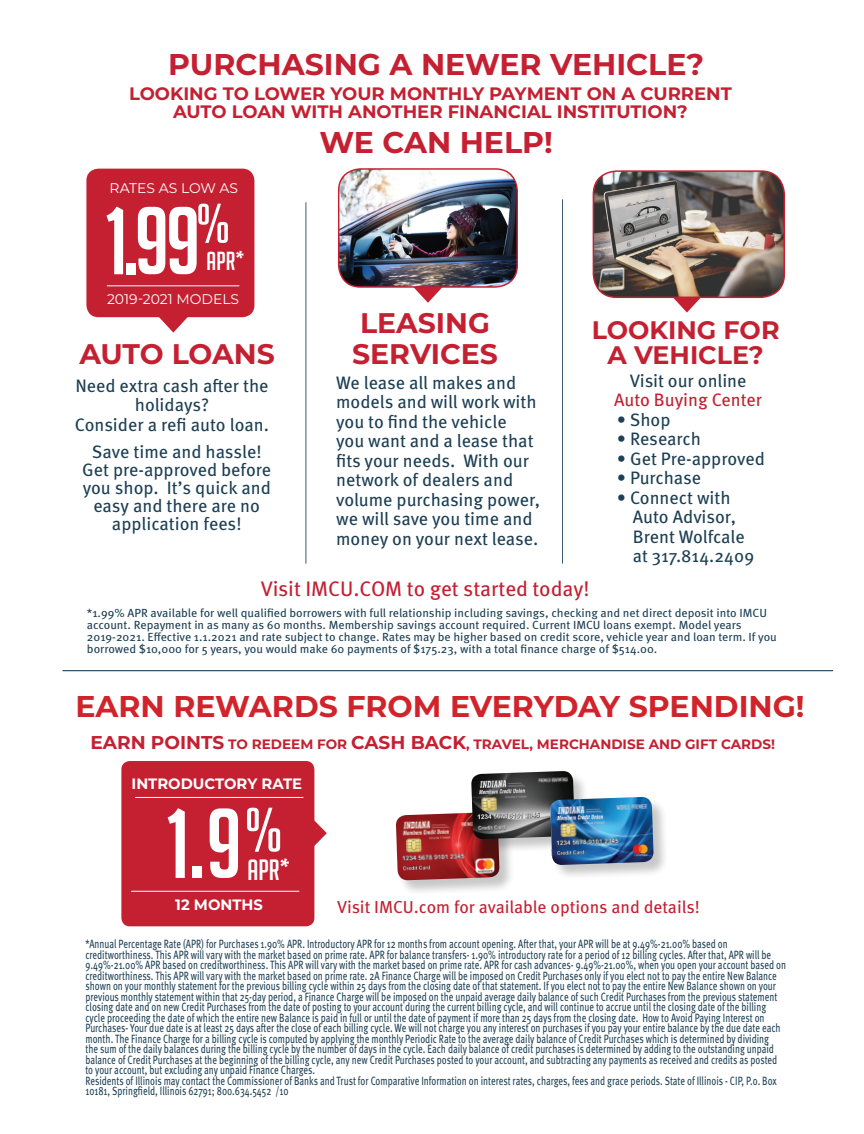
<style>
.page{position:relative;width:864px;height:1134px;background:#fff}
.page>*{position:absolute;margin:0;border:0;box-sizing:border-box;transform-origin:0 0}
.t1{font:96.75px "Big Noodle Titling";color:#fff}
.t2{font:93.9px "Big Noodle Titling";color:#fff}
.t3{font:61.35px "Big Noodle Titling";color:#fff}
.t4{font:54.75px "Big Noodle Titling";color:#fff}
.t5{font:700 30px "Montserrat";color:#c42032}
.t6{font:700 30px "Montserrat";color:#d1232a}
.t7{font:28.65px "Big Noodle Titling";color:#fff}
.t8{font:700 28.35px "Montserrat";color:#c42032}
.t9{font:25.5px "Big Noodle Titling";color:#fff}
.t10{font:700 25.35px/25.3px "Montserrat";color:#c42032;text-align:center}
.t11{font:21px "Meta OT";letter-spacing:-.005em;color:#c42032}
.t12{font:18px/19.5px "Meta OT";color:#1d4054;text-align:center}
.t13{font:700 18px/18px "Montserrat";color:#c42032;text-align:center}
.t14{font:18px "Meta OT";color:#c42032}
.t15{font:17.7px "Meta OT";color:#1d4054}
.t16{font:17.4px "Meta OT";color:#c42032}
.t17{font:700 15px "Montserrat";color:#fff}
.t18{font:13.95px "Montserrat";color:#fff}
.t19{font:700 13.65px "Montserrat";color:#c42032}
.t20{font:12px/10.5px "Meta OT";color:#1d4054;scale:.75 1}
.t21{font:11.7px/12px "Meta OT";color:#1d4054}
.s1{font-size:18.6px}
</style>
<div class="page">
<hr style="left:63px;top:670px;width:770px;height:1px;background:#1d4054">
<svg style="left:414px;top:288px;width:28px;height:15px"></svg>
<div style="left:86px;top:169px;width:168px;height:148px;background:#c42032;border-radius:12px"></div>
<svg style="left:158px;top:317px;width:30px;height:16px"></svg>
<hr style="left:107px;top:286px;width:132px;height:1px;background:#fff">
<img style="left:339px;top:169px;width:178px;height:118px">
<div style="left:338px;top:168px;width:180px;height:120px;border:1px solid #c42032;border-radius:22px"></div>
<hr style="left:306px;top:202px;width:1px;height:362px;background:#395c72">
<hr style="left:562px;top:199px;width:1px;height:365px;background:#395c72">
<svg style="left:672px;top:298px;width:30px;height:15px"></svg>
<img style="left:593px;top:171px;width:191px;height:126px">
<div style="left:593px;top:170px;width:192px;height:128px;border:2px solid #c42032;border-radius:23px"></div>
<div style="left:396px;top:813px;width:119px;height:83px;background:#231f20;opacity:.25"></div>
<img style="left:396px;top:812px;width:104px;height:69px">
<div style="left:472px;top:771px;width:118px;height:84px;background:#231f20;opacity:.25"></div>
<img style="left:471px;top:771px;width:104px;height:68px">
<div style="left:551px;top:797px;width:118px;height:83px;background:#231f20;opacity:.25"></div>
<img style="left:550px;top:797px;width:104px;height:68px">
<svg style="left:314px;top:819px;width:13px;height:28px"></svg>
<div style="left:121px;top:761px;width:193px;height:165px;background:#c42032;border-radius:9px"></div>
<hr style="left:136px;top:797px;width:167px;height:1px;background:#fff">
<hr style="left:131px;top:891px;width:168px;height:1px;background:#fff">
<p class="t5" style="left:168px;top:43px;width:537px">PURCHASING A NEWER VEHICLE?</p>
<p class="t13" style="left:129px;top:84px;width:604px">LOOKING TO LOWER YOUR MONTHLY PAYMENT ON A CURRENT<br>AUTO LOAN WITH ANOTHER FINANCIAL INSTITUTION?</p>
<p class="t18" style="left:110px;top:178px;width:130px">RATES AS LOW AS</p>
<p class="t2" style="left:105px;top:190px;width:97px">1.99</p>
<p class="t4" style="left:196px;top:194px;width:35px">%</p>
<p class="t9" style="left:207px;top:248px;width:39px">APR*</p>
<p class="t18" style="left:107px;top:289px;width:133px">2019-2021 MODELS</p>
<p class="t5" style="left:319px;top:121px;width:235px">WE CAN HELP!</p>
<p class="t8" style="left:360px;top:302px;width:131px">LEASING</p>
<p class="t8" style="left:79px;top:334px;width:197px">AUTO LOANS</p>
<p class="t8" style="left:352px;top:333px;width:147px">SERVICES</p>
<p class="t12" style="left:75px;top:376px;width:195px">Need extra cash after the holidays?</p>
<p class="t12" style="left:75px;top:415px;width:196px">Consider a refi auto loan.</p>
<p class="t12" style="left:336px;top:373px;width:206px;text-align:left">We lease all makes and models and will work with you to find the vehicle<br>you want and a lease that fits your needs. With our network of dealers and volume purchasing power, we will save you time and money on your next lease.</p>
<p class="t12" style="left:82px;top:443px;width:191px;line-height:18px">Save time and hassle!<br>Get pre-approved before you shop. It’s quick and easy and there are no application fees!</p>
<p class="t10" style="left:592px;top:316px;width:189px">LOOKING FOR<br>A VEHICLE?</p>
<p class="t12" style="left:630px;top:371px;width:118px">Visit our online</p>
<p class="t14" style="left:614px;top:389px;width:150px">Auto Buying Center</p>
<p class="t12" style="left:617px;top:410px;width:55px">• Shop</p>
<p class="t12" style="left:617px;top:430px;width:86px">• Research</p>
<p class="t12" style="left:617px;top:449px;width:150px">• Get Pre-approved</p>
<p class="t12" style="left:617px;top:469px;width:86px">• Purchase</p>
<p class="t12" style="left:617px;top:488px;width:115px">• Connect with</p>
<p class="t12" style="left:633px;top:508px;width:105px">Auto Advisor,</p>
<p class="t12" style="left:633px;top:527px;width:113px">Brent Wolfcale</p>
<p class="t15" style="left:633px;top:545px;width:123px">at 317.814.2409</p>
<p class="t11" style="left:261px;top:576px;width:330px">Visit IMCU.COM to get started today!</p>
<p class="t21" style="left:87px;top:607px;width:691px">*1.99% APR available for well qualified borrowers with full relationship including savings, checking and net direct deposit into IMCU account. Repayment in as many as 60 months. Membership savings account required. Current IMCU loans exempt. Model years 2019-2021. Effective 1.1.2021 and rate subject to change. Rates may be higher based on credit score, vehicle year and loan term. If you borrowed $10,000 for 5 years, you would make 60 payments of $175.23, with a total finance charge of $514.00.</p>
<p class="t6" style="left:75px;top:685px;width:731px">EARN REWARDS FROM EVERYDAY SPENDING!</p>
<p class="t19" style="left:91px;top:735px;width:686px"><span class="s1">EARN POINTS</span> TO REDEEM FOR <span class="s1">CASH BACK</span>, TRAVEL, MERCHANDISE AND GIFT CARDS!</p>
<p class="t17" style="left:132px;top:772px;width:172px">INTRODUCTORY RATE</p>
<p class="t1" style="left:166px;top:791px;width:78px">1.9</p>
<p class="t3" style="left:245px;top:797px;width:39px">%</p>
<p class="t7" style="left:247px;top:854px;width:44px">APR*</p>
<p class="t17" style="left:175px;top:894px;width:89px">12 MONTHS</p>
<p class="t16" style="left:337px;top:896px;width:364px">Visit IMCU.com for available options and details!</p>
<p class="t20" style="left:85px;top:939px;width:936px">*Annual Percentage Rate (APR) for Purchases 1.90% APR. Introductory APR for 12 months from account opening. After that, your APR will be at 9.49%-21.00% based on creditworthiness. This APR will vary with the market based on prime rate. APR for balance transfers- 1.90% introductory rate for a period of 12 billing cycles. After that, APR will be 9.49%-21.00% APR based on creditworthiness. This APR will vary with the market based on prime rate. APR for cash advances- 9.49%-21.00%, when you open your account based on creditworthiness. This APR will vary with the market based on prime rate. 2A Finance Charge will be imposed on Credit Purchases only if you elect not to pay the entire New Balance shown on your monthly statement for the previous billing cycle within 25 days from the closing date of that statement. If you elect not to pay the entire New Balance shown on your previous monthly statement within that 25-day period, a Finance Charge will be imposed on the unpaid average daily balance of such Credit Purchases from the previous statement closing date and on new Credit Purchases from the date of posting to your account during the current billing cycle, and will continue to accrue until the closing date of the billing cycle proceeding the date of which the entire new Balance is paid in full or until the date of payment if more than 25 days from the closing date. How to Avoid Paying Interest on Purchases- Your due date is at least 25 days after the close of each billing cycle. We will not charge you any interest on purchases if you pay your entire balance by the due date each month. The Finance Charge for a billing cycle is computed by applying the monthly Periodic Rate to the average daily balance of Credit Purchases which is determined by dividing<br>the sum of the daily balances during the billing cycle by the number of days in the cycle. Each daily balance of credit purchases is determined by adding to the outstanding unpaid balance of Credit Purchases at the beginning of the billing cycle, any new Credit Purchases posted to your account, and subtracting any payments as received and credits as posted to your account, but excluding any unpaid Finance Charges.</p>
<p class="t20" style="left:85px;top:1076px;width:923px">Residents of Illinois may contact the Commissioner of Banks and Trust for Comparative Information on interest rates, charges, fees and grace periods. State of Illinois - CIP, P.o. Box<br>10181, Springfield, Illinois 62791; 800.634.5452 /10</p>
</div>
